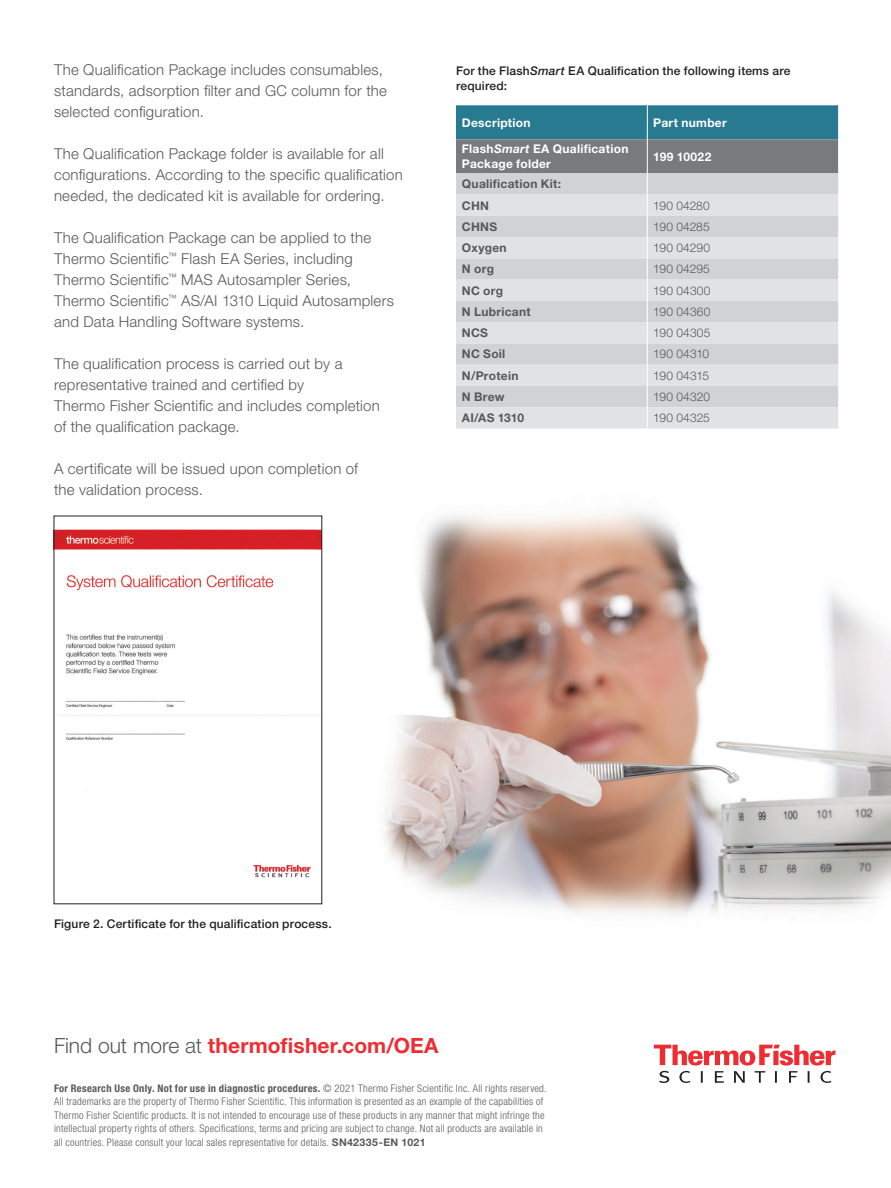
<style>
.page{position:relative;width:891px;height:1188px;background:#fff}
.page>*{position:absolute;margin:0;border:0;box-sizing:border-box;transform-origin:0 0}
.t1{font:700 21px "Helvetica Neue LT Std";letter-spacing:.005em;color:#ee2d33}
.t2{font:300 15px/21px "Helvetica Neue LT Std";letter-spacing:.015em;color:#57585a}
.t3{font:500 12px/15.8px "Helvetica Neue LT Std";letter-spacing:.015em;color:#231f20}
.t4{font:700 12px/21.3px "Helvetica Neue LT Std";letter-spacing:.02em;color:#57585a}
.t5{font:300 12px "Helvetica Neue LT Std";letter-spacing:.015em;color:#57585a}
.t6{font:700 12px/14.4px "Helvetica Neue LT Std";letter-spacing:.025em;color:#fff}
.t7{font:300 12px "Helvetica Neue LT Std";letter-spacing:-.01em;color:#57585a}
.t8{font:300 condensed 10.5px/13.5px "Helvetica Neue LT Std";letter-spacing:.025em;color:#57585a}
.s1{font-style:italic}
.s2{font-weight:300;color:#57585a}
.s3{font-weight:700}
.s4{font-weight:700;font-stretch:normal}
</style>
<div class="page">
<svg style="left:654px;top:1045px;width:182px;height:38px"></svg>
<svg style="left:456px;top:105px;width:383px;height:323px;background:#bcc6ca"></svg>
<img style="left:56px;top:529px;width:264px;height:349px">
<img style="left:383px;top:509px;width:508px;height:407px">
<p class="t2" style="left:54px;top:59px;width:334px">The Qualification Package includes consumables, standards, adsorption filter and GC column for the selected configuration.</p>
<p class="t2" style="left:54px;top:143px;width:350px">The Qualification Package folder is available for all configurations. According to the specific qualification needed, the dedicated kit is available for ordering.</p>
<p class="t2" style="left:54px;top:227px;width:341px">The Qualification Package can be applied to the Thermo Scientific<sup>™</sup> Flash EA Series, including Thermo Scientific<sup>™</sup> MAS Autosampler Series, Thermo Scientific<sup>™</sup> AS/AI 1310 Liquid Autosamplers and Data Handling Software systems.</p>
<p class="t2" style="left:54px;top:353px;width:327px">The qualification process is carried out by a representative trained and certified by<br>Thermo Fisher Scientific and includes completion of the qualification package.</p>
<p class="t2" style="left:54px;top:458px;width:306px">A certificate will be issued upon completion of the validation process.</p>
<p class="t3" style="left:456px;top:62px;width:336px">For the Flash<span class="s1">Smart</span> EA Qualification the following items are required:</p>
<p class="t6" style="left:462px;top:115px;width:70px">Description</p>
<p class="t6" style="left:653px;top:115px;width:75px">Part number</p>
<p class="t6" style="left:462px;top:142px;width:168px">Flash<span class="s1">Smart</span> EA Qualification<br>Package folder</p>
<p class="t6" style="left:653px;top:149px;width:60px">199 10022</p>
<p class="t4" style="left:462px;top:173px;width:101px">Qualification Kit:<br>CHN</p>
<p class="t5" style="left:653px;top:198px;width:58px">190 04280</p>
<p class="t4" style="left:462px;top:216px;width:37px">CHNS</p>
<p class="t5" style="left:653px;top:219px;width:58px">190 04285</p>
<p class="t4" style="left:462px;top:237px;width:46px">Oxygen</p>
<p class="t5" style="left:653px;top:240px;width:58px">190 04290</p>
<p class="t4" style="left:462px;top:258px;width:34px">N org</p>
<p class="t5" style="left:653px;top:262px;width:58px">190 04295</p>
<p class="t4" style="left:462px;top:279px;width:43px">NC org</p>
<p class="t5" style="left:653px;top:283px;width:59px">190 04300</p>
<p class="t4" style="left:462px;top:301px;width:70px">N Lubricant</p>
<p class="t5" style="left:653px;top:304px;width:59px">190 04360</p>
<p class="t4" style="left:462px;top:322px;width:28px">NCS</p>
<p class="t5" style="left:653px;top:325px;width:59px">190 04305</p>
<p class="t4" style="left:462px;top:343px;width:45px">NC Soil</p>
<p class="t7" style="left:653px;top:347px;width:57px">190 04310</p>
<p class="t4" style="left:462px;top:364px;width:58px">N/Protein</p>
<p class="t7" style="left:653px;top:368px;width:57px">190 04315</p>
<p class="t4" style="left:462px;top:386px;width:44px">N Brew</p>
<p class="t5" style="left:653px;top:389px;width:58px">190 04320</p>
<p class="t4" style="left:462px;top:407px;width:64px">AI/AS 1310</p>
<p class="t5" style="left:653px;top:411px;width:58px">190 04325</p>
<p class="t3" style="left:54px;top:915px;width:279px">Figure 2. Certificate for the qualification process.</p>
<h1 class="t1" style="left:54px;top:1033px;width:386px"><span class="s2">Find out more at</span> thermofisher.com/OEA</h1>
<p class="t8" style="left:54px;top:1081px;width:494px"><span class="s3">For Research Use Only. Not for use in diagnostic procedures.</span> © 2021 Thermo Fisher Scientific Inc. All rights reserved.<br>All trademarks are the property of Thermo Fisher Scientific. This information is presented as an example of the capabilities of Thermo Fisher Scientific products. It is not intended to encourage use of these products in any manner that might infringe the intellectual property rights of others. Specifications, terms and pricing are subject to change. Not all products are available in all countries. Please consult your local sales representative for details. <span class="s4">SN42335-EN 1021</span></p>
</div>
